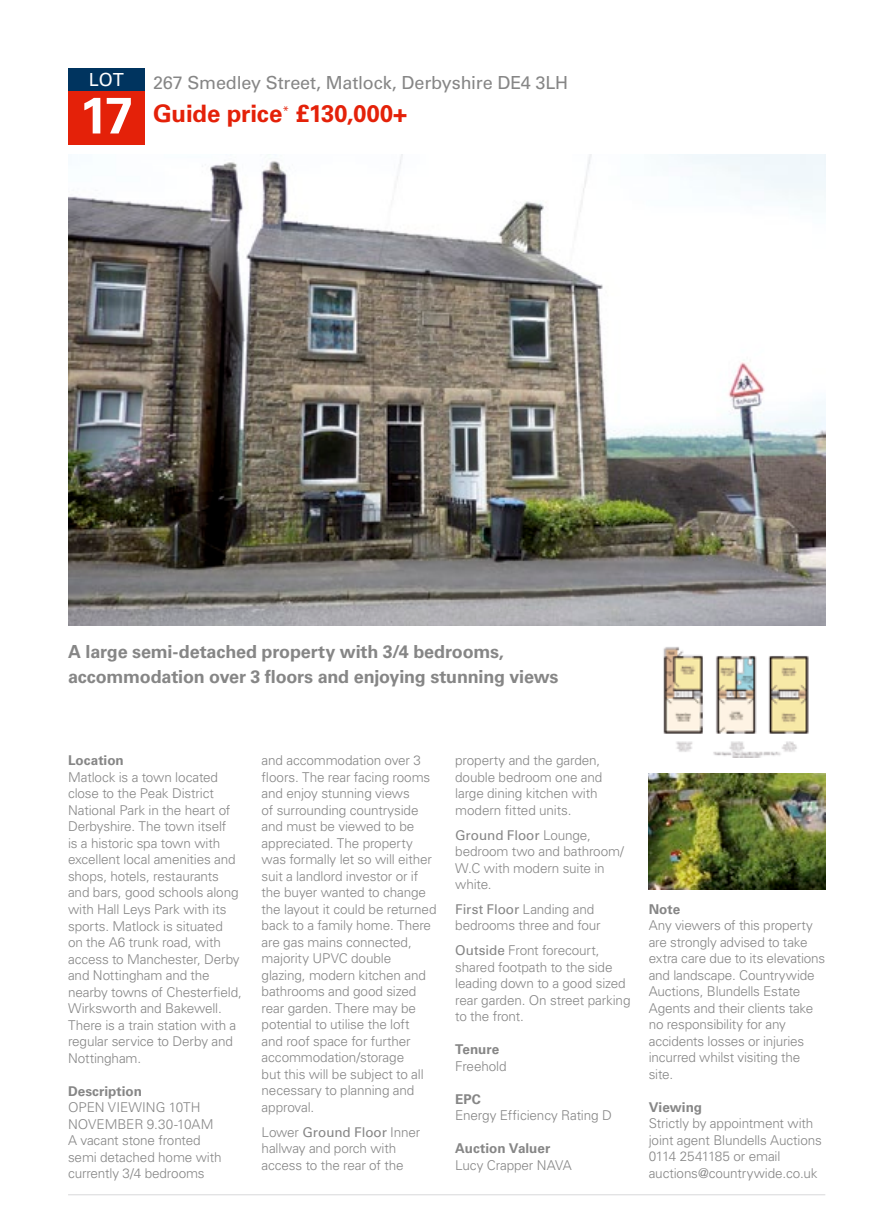
<style>
.page{position:relative;width:890px;height:1206px;background:#fff}
.page>*{position:absolute;margin:0;border:0;box-sizing:border-box;transform-origin:0 0}
.t1{font:700 51px "Univers LT Std";color:#fff}
.t2{font:700 24px "Univers LT Std";letter-spacing:-.005em;color:#e42109}
.t3{font:700 18px/24.8px "Univers LT Std";letter-spacing:-.01em;color:#868686}
.t4{font:18px "Univers LT Std";letter-spacing:-.01em;color:#868686}
.t5{font:18px "Univers LT Std";color:#fff}
.t6{font:300 13.5px/16.5px "Univers LT Std";letter-spacing:-.01em;color:#868686}
.t7{font:700 13.5px "Univers LT Std";color:#868686}
.s1{font-weight:400}
</style>
<div class="page">
<div style="left:68px;top:68px;width:77px;height:23px;background:#00345f"></div>
<img style="left:663px;top:647px;width:146px;height:110px">
<img style="left:648px;top:774px;width:177px;height:115px">
<div style="left:68px;top:91px;width:77px;height:54px;background:#e42109"></div>
<img style="left:68px;top:154px;width:757px;height:471px">
<hr style="left:68px;top:1194px;width:757px;height:1px;background:#d9d9da">
<h3 class="t5" style="left:89px;top:69px;width:37px">LOT</h3>
<h1 class="t1" style="left:79px;top:86px;width:55px">17</h1>
<h3 class="t4" style="left:153px;top:72px;width:416px">267 Smedley Street, Matlock, Derbyshire DE4 3LH</h3>
<h2 class="t2" style="left:153px;top:99px;width:256px">Guide price<sup>*</sup> £130,000+</h2>
<h3 class="t3" style="left:68px;top:639px;width:492px">A large semi-detached property with 3/4 bedrooms, accommodation over 3 floors and enjoying stunning views</h3>
<p class="t7" style="left:68px;top:753px;width:57px">Location</p>
<p class="t6" style="left:68px;top:769px;width:175px">Matlock is a town located close to the Peak District<br>National Park in the heart of<br>Derbyshire. The town itself<br>is a historic spa town with excellent local amenities and shops, hotels, restaurants and bars, good schools along with Hall Leys Park with its sports. Matlock is situated<br>on the A6 trunk road, with access to Manchester, Derby and Nottingham and the nearby towns of Chesterfield,<br>Wirksworth and Bakewell.<br>There is a train station with a regular service to Derby and<br>Nottingham.</p>
<p class="t7" style="left:68px;top:1083px;width:76px">Description</p>
<p class="t6" style="left:68px;top:1099px;width:155px">OPEN VIEWING 10TH<br>NOVEMBER 9.30-10AM<br>A vacant stone fronted semi detached home with currently 3/4 bedrooms</p>
<p class="t6" style="left:261px;top:752px;width:176px">and accommodation over 3 floors. The rear facing rooms and enjoy stunning views<br>of surrounding countryside and must be viewed to be appreciated. The property was formally let so will either suit a landlord investor or if the buyer wanted to change the layout it could be returned back to a family home. There are gas mains connected, majority UPVC double glazing, modern kitchen and bathrooms and good sized rear garden. There may be potential to utilise the loft<br>and roof space for further accommodation/storage<br>but this will be subject to all necessary to planning and approval.</p>
<p class="t6" style="left:261px;top:1123px;width:160px">Lower <span class="s1">Ground Floor</span> Inner hallway and porch with access to the rear of the</p>
<p class="t6" style="left:455px;top:752px;width:149px">property and the garden, double bedroom one and large dining kitchen with modern fitted units.</p>
<p class="t6" style="left:455px;top:826px;width:170px"><span class="s1">Ground Floor</span> Lounge, bedroom two and bathroom/<br>W.C with modern suite in white.</p>
<p class="t6" style="left:455px;top:901px;width:147px"><span class="s1">First Floor</span> Landing and bedrooms three and four</p>
<p class="t6" style="left:455px;top:942px;width:177px"><span class="s1">Outside</span> Front forecourt, shared footpath to the side leading down to a good sized rear garden. On street parking to the front.</p>
<p class="t7" style="left:455px;top:1041px;width:46px">Tenure</p>
<p class="t6" style="left:455px;top:1057px;width:53px">Freehold</p>
<p class="t7" style="left:455px;top:1091px;width:27px">EPC</p>
<p class="t6" style="left:455px;top:1107px;width:158px">Energy Efficiency Rating D</p>
<p class="t7" style="left:455px;top:1140px;width:97px">Auction Valuer</p>
<p class="t6" style="left:455px;top:1156px;width:118px">Lucy Crapper NAVA</p>
<p class="t7" style="left:648px;top:901px;width:33px">Note</p>
<p class="t6" style="left:648px;top:917px;width:178px">Any viewers of this property are strongly advised to take extra care due to its elevations and landscape. Countrywide<br>Auctions, Blundells Estate<br>Agents and their clients take no responsibility for any accidents losses or injuries incurred whilst visiting the site.</p>
<p class="t7" style="left:648px;top:1099px;width:55px">Viewing</p>
<p class="t6" style="left:648px;top:1115px;width:175px">Strictly by appointment with joint agent Blundells Auctions<br>0114 2541185 or email auctions@countrywide.co.uk</p>
</div>
